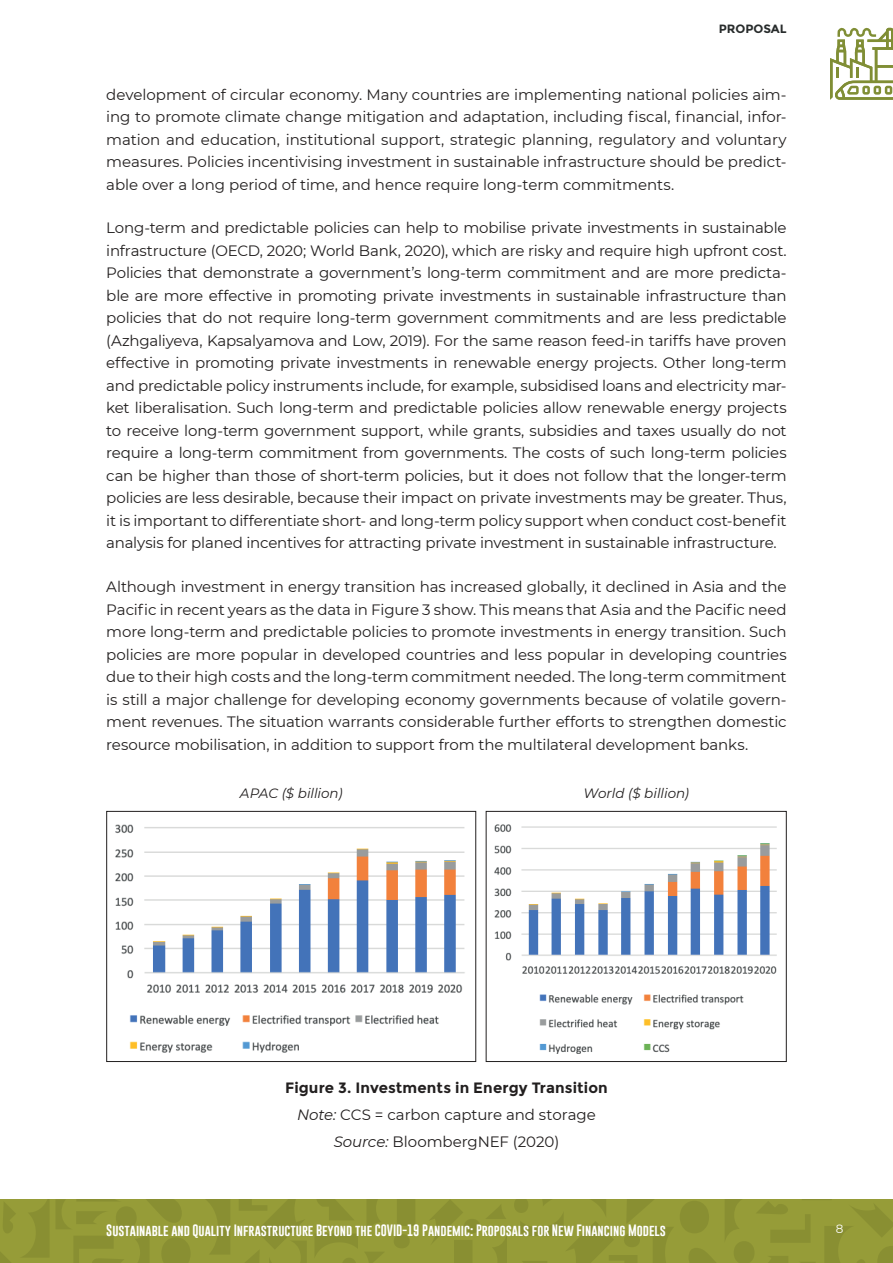
<style>
.page{position:relative;width:893px;height:1263px;background:#fff}
.page>*{position:absolute;margin:0;border:0;box-sizing:border-box;transform-origin:0 0}
.t1{font:15px/22.5px "Montserrat";letter-spacing:-.01em;color:#221f1f;text-align:justify}
.t2{font:italic 13.5px "Montserrat";letter-spacing:-.01em;color:#221f1f}
.t3{font:12px "Gobold";color:#fff}
.t4{font:700 12px "Montserrat";color:#282c2c}
.t5{font:12px "Montserrat";color:#fff}
.s1{font-weight:700}
.s2{font-style:italic}
</style>
<div class="page">
<img style="left:115px;top:824px;width:350px;height:229px">
<div style="left:106px;top:811px;width:370px;height:251px;border:1px solid #221f1f"></div>
<img style="left:494px;top:824px;width:283px;height:230px">
<div style="left:486px;top:811px;width:301px;height:251px;border:1px solid #221f1f"></div>
<div style="left:0;top:1199px;width:893px;height:64px;background:#969c38"></div>
<svg style="left:514px;top:1199px;width:379px;height:64px"></svg>
<svg style="left:430px;top:1200px;width:77px;height:63px"></svg>
<svg style="left:0;top:1199px;width:415px;height:64px"></svg>
<svg style="left:830px;top:27px;width:63px;height:73px"></svg>
<p class="t4" style="left:719px;top:22px;width:69px">PROPOSAL</p>
<p class="t1" style="left:106px;top:83px;width:682px">development of circular economy. Many countries are implementing national policies aim&shy;ing to promote climate change mitigation and adaptation, including fiscal, financial, infor&shy;mation and education, institutional support, strategic planning, regulatory and voluntary measures. Policies incentivising investment in sustainable infrastructure should be predict&shy;able over a long period of time, and hence require long-term commitments.</p>
<p class="t1" style="left:106px;top:217px;width:682px">Long-term and predictable policies can help to mobilise private investments in sustainable infrastructure (OECD, 2020; World Bank, 2020), which are risky and require high upfront cost.<br>Policies that demonstrate a government’s long-term commitment and are more predicta&shy;ble are more effective in promoting private investments in sustainable infrastructure than policies that do not require long-term government commitments and are less predictable (Azhgaliyeva, Kapsalyamova and Low, 2019). For the same reason feed-in tariffs have proven effective in promoting private investments in renewable energy projects. Other long-term and predictable policy instruments include, for example, subsidised loans and electricity mar&shy;ket liberalisation. Such long-term and predictable policies allow renewable energy projects to receive long-term government support, while grants, subsidies and taxes usually do not require a long-term commitment from governments. The costs of such long-term policies can be higher than those of short-term policies, but it does not follow that the longer-term policies are less desirable, because their impact on private investments may be greater. Thus, it is important to differentiate short- and long-term policy support when conduct cost-benefit analysis for planed incentives for attracting private investment in sustainable infrastructure.</p>
<p class="t1" style="left:106px;top:576px;width:682px">Although investment in energy transition has increased globally, it declined in Asia and the Pacific in recent years as the data in Figure 3 show. This means that Asia and the Pacific need more long-term and predictable policies to promote investments in energy transition. Such policies are more popular in developed countries and less popular in developing countries due to their high costs and the long-term commitment needed. The long-term commitment is still a major challenge for developing economy governments because of volatile govern&shy;ment revenues. The situation warrants considerable further efforts to strengthen domestic resource mobilisation, in addition to support from the multilateral development banks.</p>
<p class="t2" style="left:240px;top:787px;width:104px">APAC ($ billion)</p>
<p class="t2" style="left:583px;top:787px;width:107px">World ($ billion)</p>
<p class="t1" style="left:285px;top:1075px;width:324px;line-height:26.7px;text-align:center"><span class="s1">Figure 3. Investments in Energy Transition<br></span><span class="s2">Note:</span> CCS = carbon capture and storage<br><span class="s2">Source:</span> BloombergNEF (2020)</p>
<p class="t3" style="left:106px;top:1224px;width:561px">Sustainable and Quality Infrastructure Beyond the COVID-19 Pandemic: Proposals for New Financing Models</p>
<p class="t5" style="left:836px;top:1223px;width:9px">8</p>
</div>
